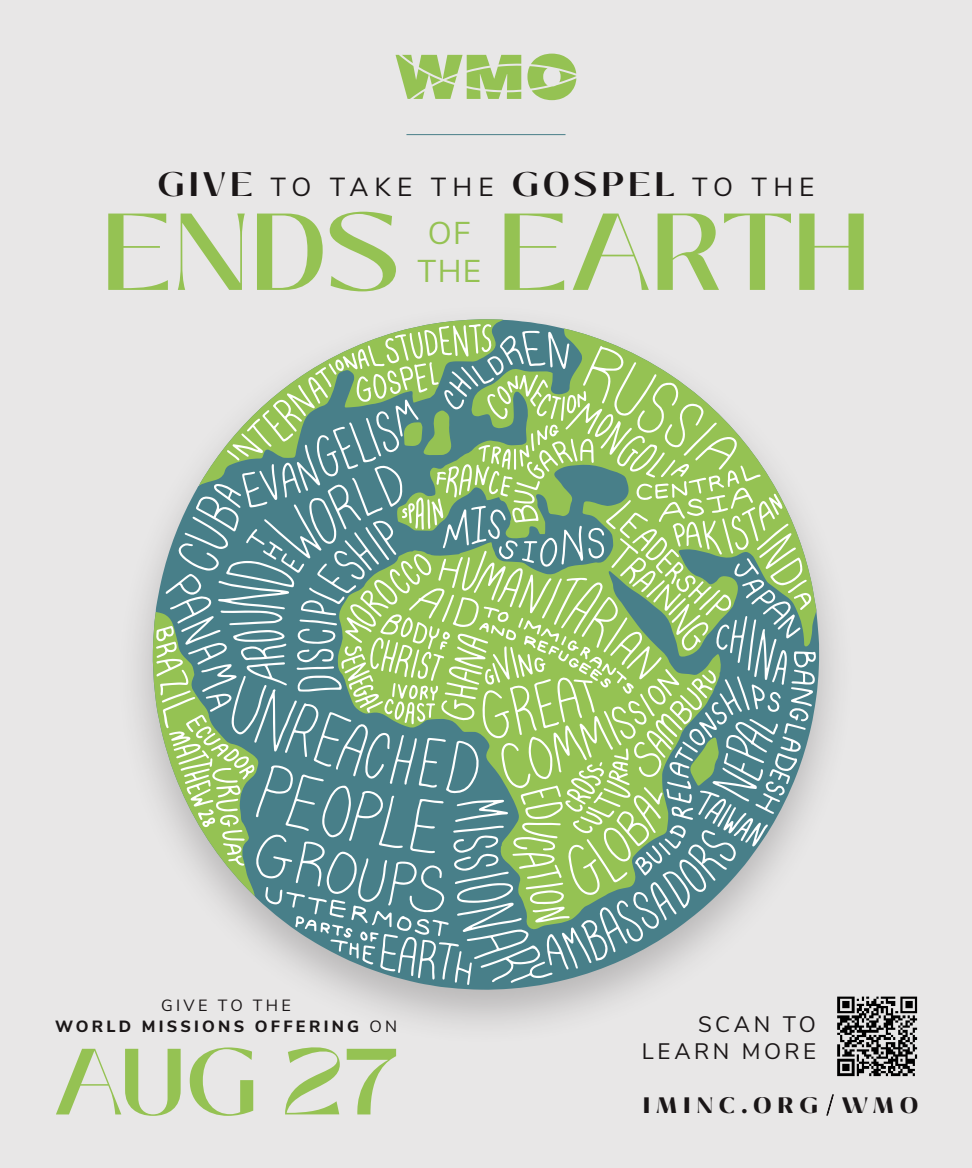
<style>
.page{position:relative;width:972px;height:1168px;background:#e8e7e7}
.page>*{position:absolute;margin:0;border:0;box-sizing:border-box;transform-origin:0 0}
.t1{font:600 108.75px "Black Mango";letter-spacing:.005em;color:#95c253}
.t2{font:600 93.6px "Black Mango";color:#95c253}
.t3{font:31.5px/37.8px "Nunito Sans";color:#95c253;text-align:center}
.t4{font:26.1px "Nunito Sans";letter-spacing:.23em;color:#1a1617}
.t5{font:22.35px/26.8px "Nunito Sans";letter-spacing:.15em;color:#1a1617;text-align:right}
.t6{font:900 22.35px "Black Mango";letter-spacing:.295em;color:#1a1617}
.t7{font:800 16.2px/21px "Nunito Sans";letter-spacing:.2em;color:#1a1617;text-align:center}
.s1{font-family:"Black Mango";font-weight:700;font-size:33.9px}
.s2{font-weight:400}
</style>
<div class="page">
<img style="left:838px;top:996px;width:80px;height:81px">
<div style="left:115px;top:302px;width:742px;height:745px;background:#231f20;opacity:.25"></div>
<svg style="left:156px;top:324px;width:660px;height:661px"></svg>
<hr style="left:406px;top:134px;width:160px;height:1px;background:#487f89">
<svg style="left:527px;top:54px;width:49px;height:46px"></svg>
<svg style="left:396px;top:55px;width:125px;height:44px"></svg>
<h3 class="t4" style="left:158px;top:168px;width:658px"><span class="s1">GIVE</span> TO TAKE THE <span class="s1">GOSPEL</span> TO THE</h3>
<h3 class="t3" style="left:417px;top:212px;width:65px">OF<br>THE</h3>
<h1 class="t1" style="left:102px;top:177px;width:769px">ENDS EARTH</h1>
<p class="t7" style="left:55px;top:994px;width:343px"><span class="s2">GIVE TO THE<br></span>WORLD MISSIONS OFFERING <span class="s2">ON</span></p>
<h2 class="t2" style="left:54px;top:1017px;width:346px">AUG 27</h2>
<h3 class="t5" style="left:642px;top:1009px;width:176px">SCAN TO<br>LEARN MORE</h3>
<h3 class="t6" style="left:644px;top:1090px;width:276px">IMINC.ORG/WMO</h3>
</div>
